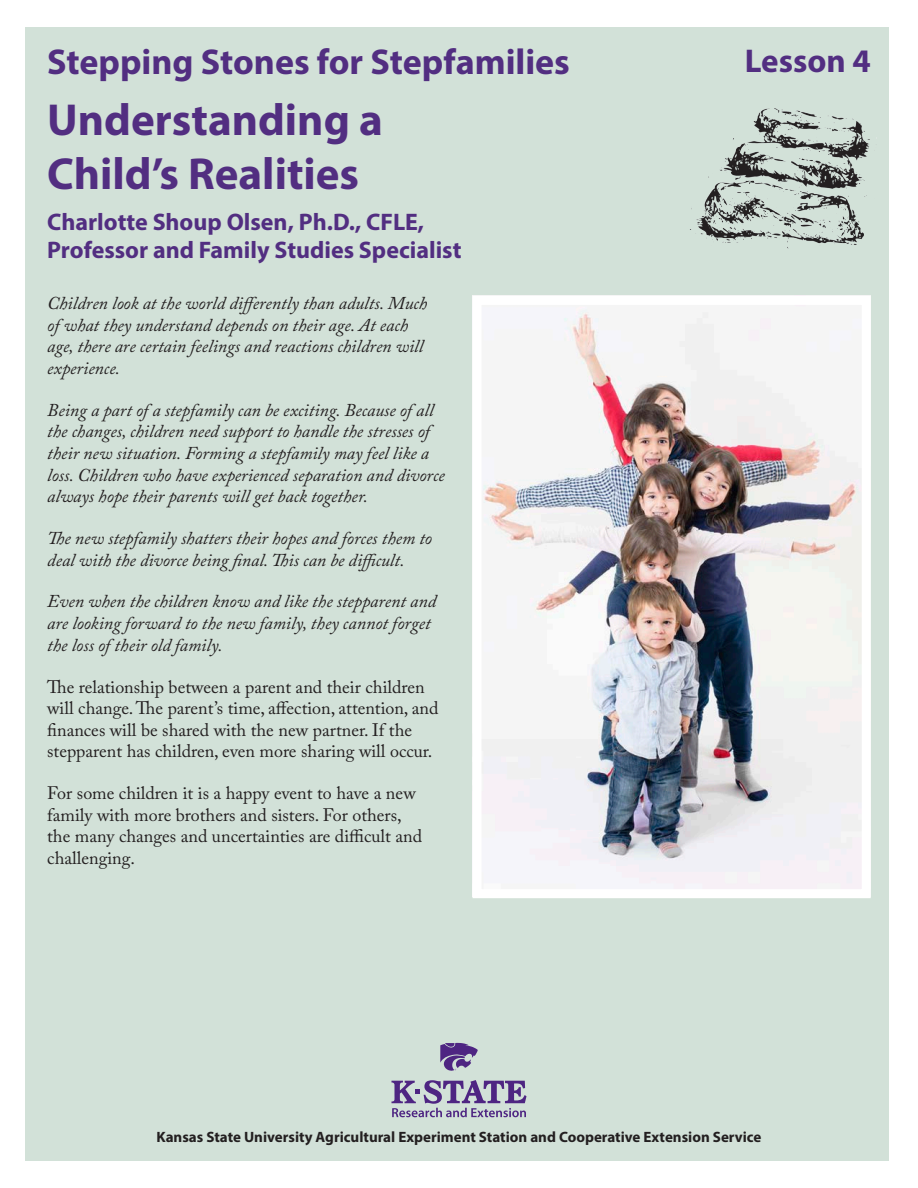
<style>
.page{position:relative;width:918px;height:1188px;background:#fff}
.page>*{position:absolute;margin:0;border:0;box-sizing:border-box;transform-origin:0 0}
.t1{font:700 45px/54px "Myriad Pro";color:#522e81}
.t2{font:700 36px "Myriad Pro";color:#522e81}
.Headers{font:700 33px "Myriad Pro";color:#522e81}
.Headers-2{font:700 24px/28.8px "Myriad Pro";color:#522e81}
.BodyText{font:italic 18px/21.6px "Adobe Caslon Pro";color:#231f20}
.BodyText-2{font:18px/21.6px "Adobe Caslon Pro";color:#231f20}
.t3{font:700 15px "Myriad Pro";color:#231f20}
</style>
<div class="page">
<div style="left:26px;top:27px;width:864px;height:1134px;background:#d2e1d8"></div>
<img style="left:482px;top:306px;width:379px;height:582px">
<div style="left:472px;top:296px;width:399px;height:602px;border:9px solid #fff"></div>
<svg style="left:392px;top:1080px;width:134px;height:37px"></svg>
<svg style="left:440px;top:1043px;width:38px;height:28px"></svg>
<img style="left:690px;top:108px;width:180px;height:141px">
<p class="t2" style="left:47px;top:39px;width:524px">Stepping Stones for Stepfamilies</p>
<p class="t1" style="left:47px;top:91px;width:337px">Understanding a<br>Child’s Realities</p>
<p class="Headers-2" style="left:47px;top:206px;width:416px">Charlotte Shoup Olsen, Ph.D., CFLE,<br>Professor and Family Studies Specialist</p>
<p class="BodyText" style="left:47px;top:292px;width:381px">Children look at the world differently than adults. Much of what they understand depends on their age. At each age, there are certain feelings and reactions children will experience.</p>
<p class="BodyText" style="left:47px;top:399px;width:399px">Being a part of a stepfamily can be exciting. Because of all the changes, children need support to handle the stresses of their new situation. Forming a stepfamily may feel like a loss. Children who have experienced separation and divorce always hope their parents will get back together.</p>
<p class="BodyText" style="left:47px;top:527px;width:386px">The new stepfamily shatters their hopes and forces them to deal with the divorce being final. This can be difficult.</p>
<p class="BodyText" style="left:47px;top:590px;width:391px">Even when the children know and like the stepparent and are looking forward to the new family, they cannot forget the loss of their old family.</p>
<p class="BodyText-2" style="left:47px;top:676px;width:393px">The relationship between a parent and their children will change. The parent’s time, affection, attention, and finances will be shared with the new partner. If the stepparent has children, even more sharing will occur.</p>
<p class="BodyText-2" style="left:47px;top:782px;width:376px">For some children it is a happy event to have a new family with more brothers and sisters. For others, the many changes and uncertainties are difficult and challenging.</p>
<p class="Headers" style="left:745px;top:39px;width:127px">Lesson 4</p>
<p class="t3" style="left:156px;top:1128px;width:607px">Kansas State University Agricultural Experiment Station and Cooperative Extension Service</p>
</div>
